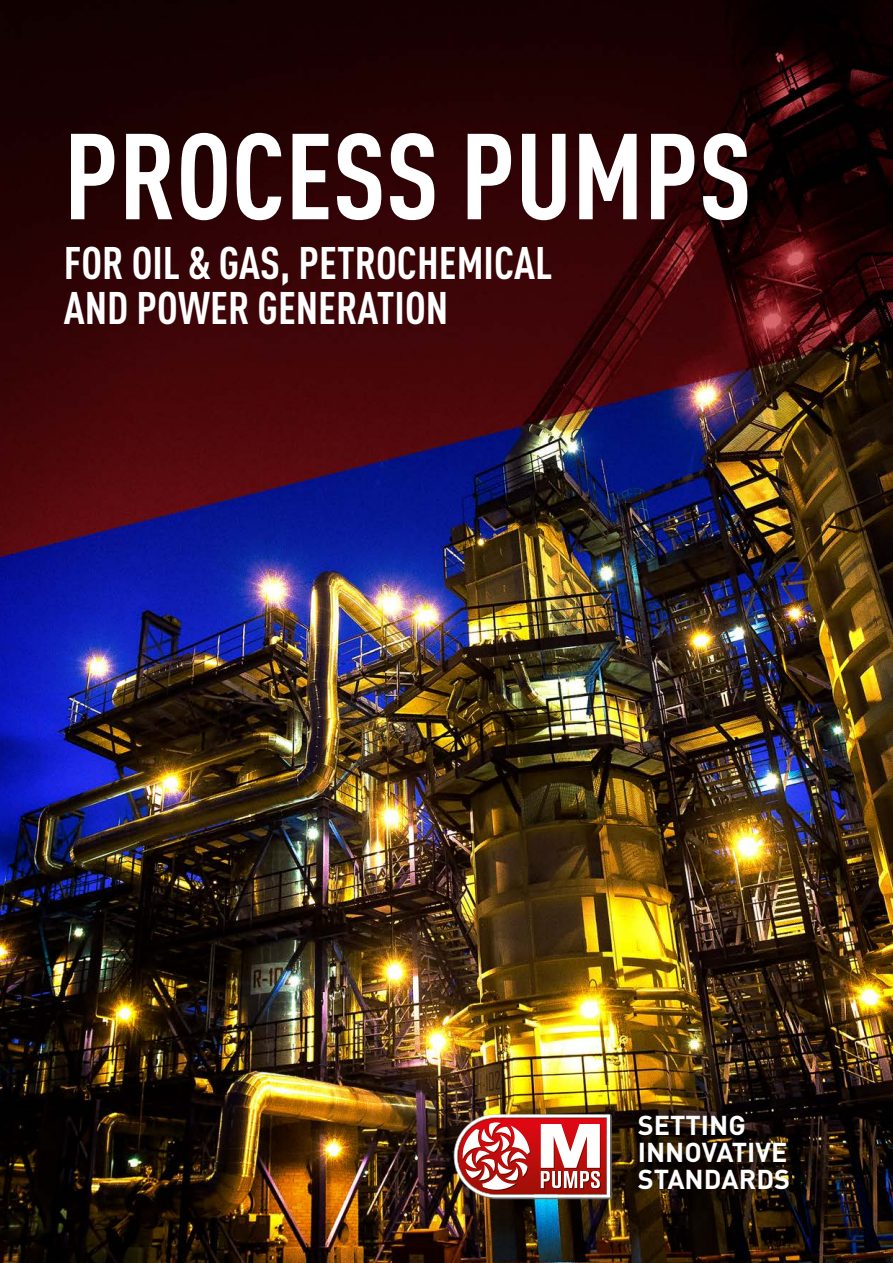
<style>
.page{position:relative;width:893px;height:1263px;background:#fff}
.page>*{position:absolute;margin:0;border:0;box-sizing:border-box;transform-origin:0 0}
.t1{font:700 120px "FFDIN Pro Cond";color:#fff}
.t2{font:700 45px/45px "FFDIN Pro Cond";color:#fff}
.t3{font:700 27px/27px "FFDIN Pro";color:#fff}
</style>
<div class="page">
<img style="left:0;top:0;width:893px;height:1263px">
<img style="left:454px;top:1114px;width:158px;height:85px">
<h1 class="t1" style="left:64px;top:86px;width:690px">PROCESS PUMPS</h1>
<p class="t2" style="left:64px;top:236px;width:490px">FOR OIL &amp; GAS, PETROCHEMICAL<br>AND POWER GENERATION</p>
<p class="t3" style="left:638px;top:1108px;width:154px">SETTING<br>INNOVATIVE<br>STANDARDS</p>
</div>
